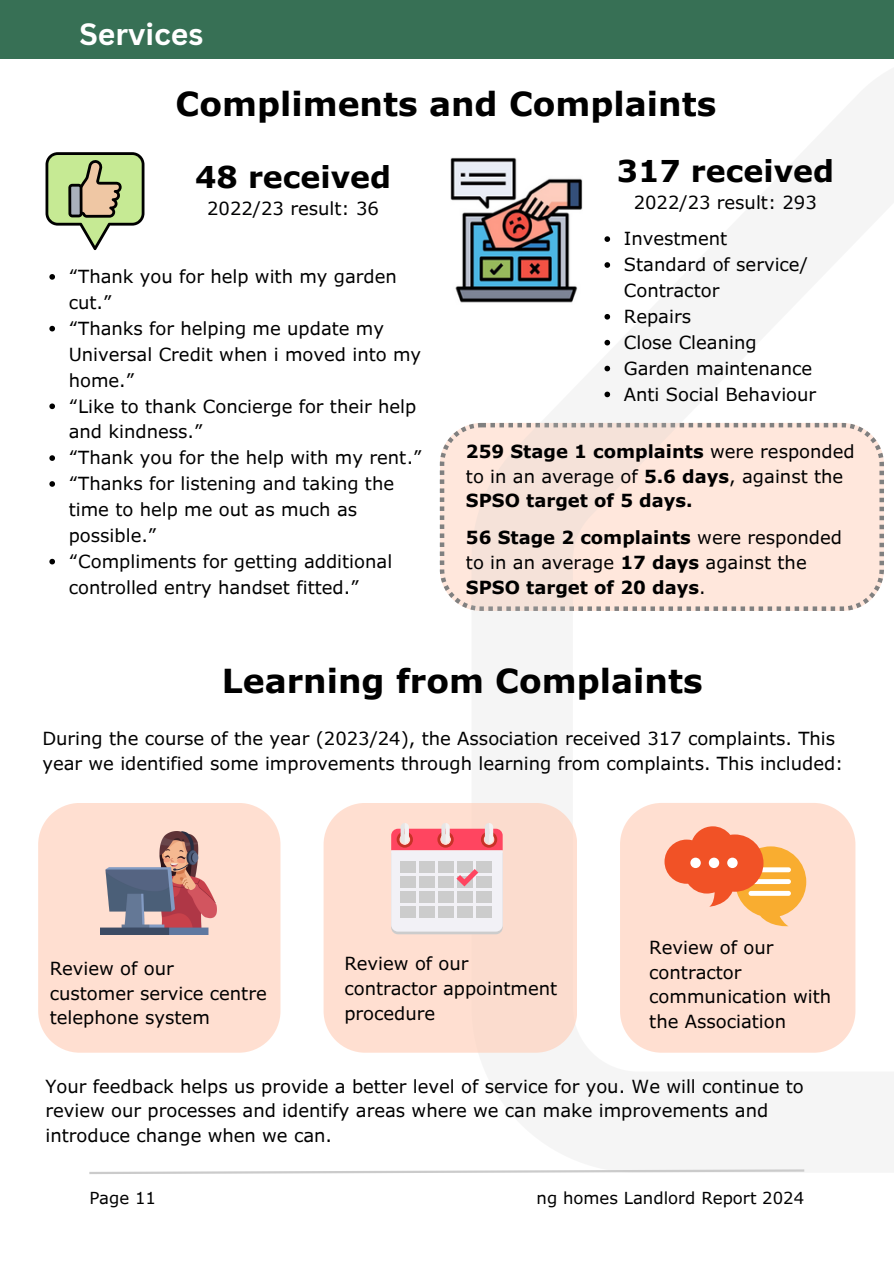
<style>
.page{position:relative;width:894px;height:1264px;background:#fff}
.page>*{position:absolute;margin:0;border:0;box-sizing:border-box;transform-origin:0 0}
.t1{font:700 33px "Verdana Pro";color:#000}
.t2{font:700 30px "Verdana Pro";color:#000}
.t3{font:700 30px "Canva Sans";color:#fff}
.t4{font:18px/25.8px "Verdana Pro";color:#000}
.t5{font:700 18px/24.8px "Verdana Pro";color:#000}
.t6{font:18px "Verdana Pro";color:#000001}
.t7{font:16.5px "Verdana Pro";color:#000001}
.s1{font-weight:400}
</style>
<div class="page">
<svg style="left:439px;top:424px;width:32px;height:186px;background:#f5e2d9"></svg>
<svg style="left:471px;top:58px;width:422px;height:995px"></svg>
<svg style="left:89px;top:1169px;width:716px;height:5px"></svg>
<svg style="left:45px;top:152px;width:99px;height:98px"></svg>
<img style="left:450px;top:158px;width:132px;height:146px">
<div style="left:0;top:0;width:893px;height:58px;background:#377055"></div>
<div style="left:38px;top:803px;width:242px;height:249px;background:#ffdfd1"></div>
<div style="left:619px;top:803px;width:236px;height:249px;background:#ffdfd1"></div>
<div style="left:323px;top:803px;width:254px;height:249px;background:#ffdfd1"></div>
<svg style="left:391px;top:823px;width:111px;height:111px"></svg>
<img style="left:101px;top:831px;width:116px;height:103px">
<svg style="left:664px;top:826px;width:142px;height:101px;background:#f8a578"></svg>
<div style="left:690px;top:857px;width:10px;height:11px;background:#fff;border-radius:50%"></div>
<div style="left:708px;top:857px;width:11px;height:11px;background:#fff;border-radius:50%"></div>
<div style="left:727px;top:857px;width:10px;height:11px;background:#fff;border-radius:50%"></div>
<svg style="left:49px;top:274px;width:6px;height:6px"></svg>
<svg style="left:49px;top:326px;width:6px;height:5px"></svg>
<svg style="left:49px;top:403px;width:6px;height:6px"></svg>
<svg style="left:49px;top:455px;width:6px;height:6px"></svg>
<svg style="left:49px;top:481px;width:6px;height:6px"></svg>
<svg style="left:49px;top:559px;width:6px;height:5px"></svg>
<svg style="left:604px;top:236px;width:6px;height:6px"></svg>
<svg style="left:604px;top:262px;width:6px;height:6px"></svg>
<svg style="left:604px;top:314px;width:6px;height:5px"></svg>
<svg style="left:604px;top:340px;width:6px;height:5px"></svg>
<svg style="left:604px;top:366px;width:6px;height:5px"></svg>
<svg style="left:604px;top:391px;width:6px;height:6px"></svg>
<p class="t3" style="left:79px;top:13px;width:125px">Services</p>
<p class="t1" style="left:175px;top:83px;width:542px">Compliments and Complaints</p>
<h1 class="t2" style="left:195px;top:157px;width:197px">48 received</h1>
<p class="t6" style="left:207px;top:196px;width:173px">2022/23 result: 36</p>
<p class="t4" style="left:69px;top:263px;width:329px">“Thank you for help with my garden cut.”</p>
<p class="t4" style="left:69px;top:315px;width:354px">“Thanks for helping me update my<br>Universal Credit when i moved into my home.”</p>
<p class="t4" style="left:69px;top:392px;width:349px">“Like to thank Concierge for their help and kindness.”</p>
<p class="t4" style="left:69px;top:444px;width:355px">“Thank you for the help with my rent.”</p>
<p class="t4" style="left:69px;top:470px;width:327px">“Thanks for listening and taking the time to help me out as much as possible.”</p>
<p class="t4" style="left:69px;top:547px;width:325px">“Compliments for getting additional controlled entry handset fitted.”</p>
<p class="t2" style="left:616px;top:152px;width:219px">317 received</p>
<p class="t6" style="left:633px;top:191px;width:184px">2022/23 result: 293</p>
<p class="t4" style="left:623px;top:225px;width:105px">Investment</p>
<p class="t4" style="left:623px;top:251px;width:185px">Standard of service/<br>Contractor</p>
<p class="t4" style="left:623px;top:303px;width:69px">Repairs</p>
<p class="t4" style="left:623px;top:329px;width:134px">Close Cleaning</p>
<p class="t4" style="left:623px;top:354px;width:190px">Garden maintenance</p>
<p class="t4" style="left:623px;top:380px;width:194px">Anti Social Behaviour</p>
<p class="t5" style="left:466px;top:438px;width:390px">259 Stage 1 complaints <span class="s1">were responded to in an average of</span> 5.6 days<span class="s1">, against the<br></span>SPSO target of 5 days.</p>
<p class="t5" style="left:466px;top:524px;width:377px">56 Stage 2 complaints <span class="s1">were responded to in an average</span> 17 days <span class="s1">against the<br></span>SPSO target of 20 days<span class="s1">.</span></p>
<p class="t1" style="left:222px;top:659px;width:482px">Learning from Complaints</p>
<h1 class="t4" style="left:42px;top:725px;width:802px;line-height:24.8px">During the course of the year (2023/24), the Association received 317 complaints. This year we identified some improvements through learning from complaints. This included:</h1>
<p class="t4" style="left:50px;top:954px;width:126px">Review of our</p>
<p class="t4" style="left:50px;top:980px;width:218px;line-height:24.8px">customer service centre telephone system</p>
<p class="t4" style="left:344px;top:950px;width:214px;line-height:24.8px">Review of our contractor appointment</p>
<p class="t4" style="left:344px;top:999px;width:92px">procedure</p>
<p class="t4" style="left:649px;top:934px;width:183px;line-height:24.8px">Review of our contractor communication with the Association</p>
<p class="t4" style="left:45px;top:1072px;width:759px;line-height:24.8px">Your feedback helps us provide a better level of service for you. We will continue to review our processes and identify areas where we can make improvements and introduce change when we can.</p>
<p class="t7" style="left:89px;top:1187px;width:68px">Page 11</p>
<p class="t7" style="left:536px;top:1187px;width:269px">ng homes Landlord Report 2024</p>
</div>
